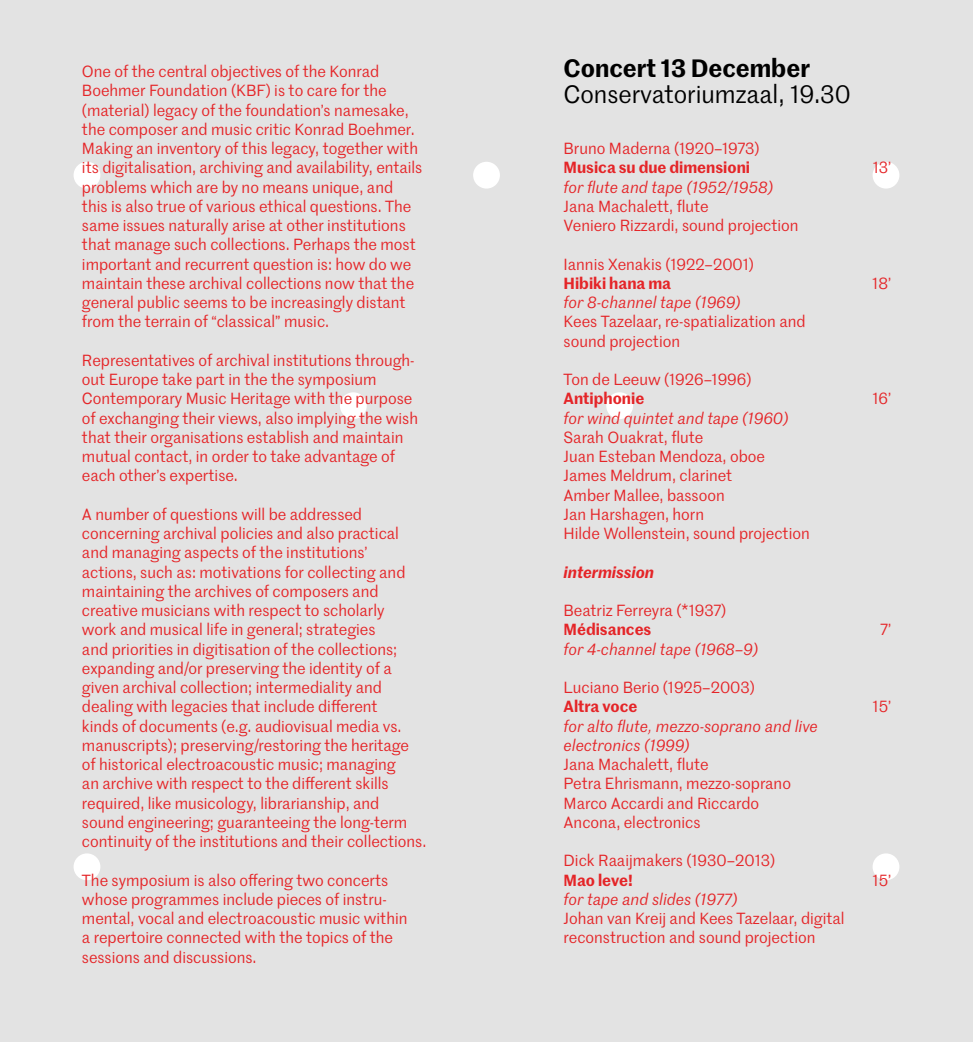
<style>
.page{position:relative;width:973px;height:1042px;background:#fff}
.page>*{position:absolute;margin:0;border:0;box-sizing:border-box;transform-origin:0 0}
.t1{font:24.5px "Marr Sans";color:#000}
.t2{font:600 24.5px "Marr Sans";color:#000}
.t3{font:15.75px/19.2px "Marr Sans";color:#e52528}
.t4{font:italic 15.75px/19.2px "Marr Sans";color:#e52528}
.t5{font:600 15.75px "Marr Sans";color:#e52528}
.t6{font:italic 600 15.75px "Marr Sans";color:#e52528}
</style>
<div class="page">
<div style="left:0;top:0;width:972px;height:1042px;background:#e3e3e3"></div>
<div style="left:74px;top:162px;width:26px;height:27px;background:#fff;border-radius:50%"></div>
<div style="left:340px;top:392px;width:26px;height:27px;background:#fff;border-radius:50%"></div>
<div style="left:74px;top:853px;width:26px;height:27px;background:#fff;border-radius:50%"></div>
<div style="left:473px;top:162px;width:27px;height:27px;background:#fff;border-radius:50%"></div>
<div style="left:872px;top:162px;width:27px;height:27px;background:#fff;border-radius:50%"></div>
<div style="left:606px;top:392px;width:27px;height:27px;background:#fff;border-radius:50%"></div>
<div style="left:872px;top:853px;width:27px;height:27px;background:#fff;border-radius:50%"></div>
<p class="t3" style="left:82px;top:61px;width:342px">One of the central objectives of the Konrad Boehmer Foundation (KBF) is to care for the (material) legacy of the foundation’s namesake, the composer and music critic Konrad Boehmer.<br>Making an inventory of this legacy, together with its digitalisation, archiving and availability, entails problems which are by no means unique, and this is also true of various ethical questions. The same issues naturally arise at other institutions that manage such collections. Perhaps the most important and recurrent question is: how do we maintain these archival collections now that the general public seems to be increasingly distant from the terrain of “classical” music.</p>
<p class="t3" style="left:82px;top:350px;width:337px">Representatives of archival institutions through&shy;out Europe take part in the the symposium Contemporary Music Heritage with the purpose of exchanging their views, also implying the wish that their organisations establish and maintain mutual contact, in order to take advantage of each other’s expertise.</p>
<p class="t3" style="left:82px;top:504px;width:346px">A number of questions will be addressed concerning archival policies and also practical and managing aspects of the institutions’<br>actions, such as: motivations for collecting and maintaining the archives of composers and creative musicians with respect to scholarly<br>work and musical life in general; strategies<br>and priorities in digitisation of the collections; expanding and/or preserving the identity of a given archival collection; intermediality and dealing with legacies that include different<br>kinds of documents (e.g. audiovisual media vs. manuscripts); preserving/restoring the heritage of historical electroacoustic music; managing<br>an archive with respect to the different skills required, like musicology, librarianship, and<br>sound engineering; guaranteeing the long-term continuity of the institutions and their collections.</p>
<p class="t3" style="left:82px;top:869px;width:327px">The symposium is also offering two concerts whose programmes include pieces of instru&shy;mental, vocal and electroacoustic music within a repertoire connected with the topics of the sessions and discussions.</p>
<h1 class="t2" style="left:563px;top:50px;width:248px">Concert 13 December</h1>
<h1 class="t1" style="left:563px;top:77px;width:288px">Conservatoriumzaal, 19.30</h1>
<p class="t3" style="left:563px;top:138px;width:198px">Bruno Maderna (1920–1973)</p>
<p class="t5" style="left:563px;top:156px;width:188px">Musica su due dimensioni</p>
<p class="t3" style="left:872px;top:157px;width:20px">13’</p>
<p class="t4" style="left:563px;top:177px;width:211px">for flute and tape (1952/1958)</p>
<p class="t3" style="left:563px;top:196px;width:236px">Jana Machalett, flute<br>Veniero Rizzardi, sound projection</p>
<p class="t3" style="left:563px;top:254px;width:192px">Iannis Xenakis (1922–2001)</p>
<p class="t5" style="left:563px;top:271px;width:109px">Hibiki hana ma</p>
<p class="t3" style="left:872px;top:273px;width:20px">18’</p>
<p class="t4" style="left:563px;top:292px;width:178px">for 8-channel tape (1969)</p>
<p class="t3" style="left:563px;top:311px;width:243px">Kees Tazelaar, re-spatialization and sound projection</p>
<p class="t3" style="left:563px;top:369px;width:189px">Ton de Leeuw (1926–1996)</p>
<p class="t5" style="left:563px;top:387px;width:82px">Antiphonie</p>
<p class="t3" style="left:872px;top:388px;width:20px">16’</p>
<p class="t4" style="left:563px;top:408px;width:226px">for wind quintet and tape (1960)</p>
<p class="t3" style="left:563px;top:427px;width:248px">Sarah Ouakrat, flute<br>Juan Esteban Mendoza, oboe<br>James Meldrum, clarinet<br>Amber Mallee, bassoon<br>Jan Harshagen, horn<br>Hilde Wollenstein, sound projection</p>
<p class="t6" style="left:563px;top:560px;width:92px">intermission</p>
<p class="t3" style="left:563px;top:600px;width:164px">Beatriz Ferreyra (*1937)</p>
<p class="t5" style="left:563px;top:618px;width:89px">Médisances</p>
<p class="t3" style="left:880px;top:619px;width:12px">7’</p>
<p class="t4" style="left:563px;top:639px;width:196px">for 4-channel tape (1968–9)</p>
<p class="t3" style="left:563px;top:677px;width:193px">Luciano Berio (1925–2003)</p>
<p class="t5" style="left:563px;top:695px;width:75px">Altra voce</p>
<p class="t3" style="left:872px;top:696px;width:20px">15’</p>
<p class="t4" style="left:563px;top:716px;width:256px">for alto flute, mezzo-soprano and live electronics (1999)</p>
<p class="t3" style="left:563px;top:754px;width:229px">Jana Machalett, flute<br>Petra Ehrismann, mezzo-soprano<br>Marco Accardi and Riccardo<br>Ancona, electronics</p>
<p class="t3" style="left:563px;top:850px;width:213px">Dick Raaijmakers (1930–2013)</p>
<p class="t5" style="left:563px;top:868px;width:71px">Mao leve!</p>
<p class="t3" style="left:872px;top:869px;width:20px">15’</p>
<p class="t4" style="left:563px;top:889px;width:175px">for tape and slides (1977)</p>
<p class="t3" style="left:563px;top:908px;width:282px">Johan van Kreij and Kees Tazelaar, digital reconstruction and sound projection</p>
</div>
